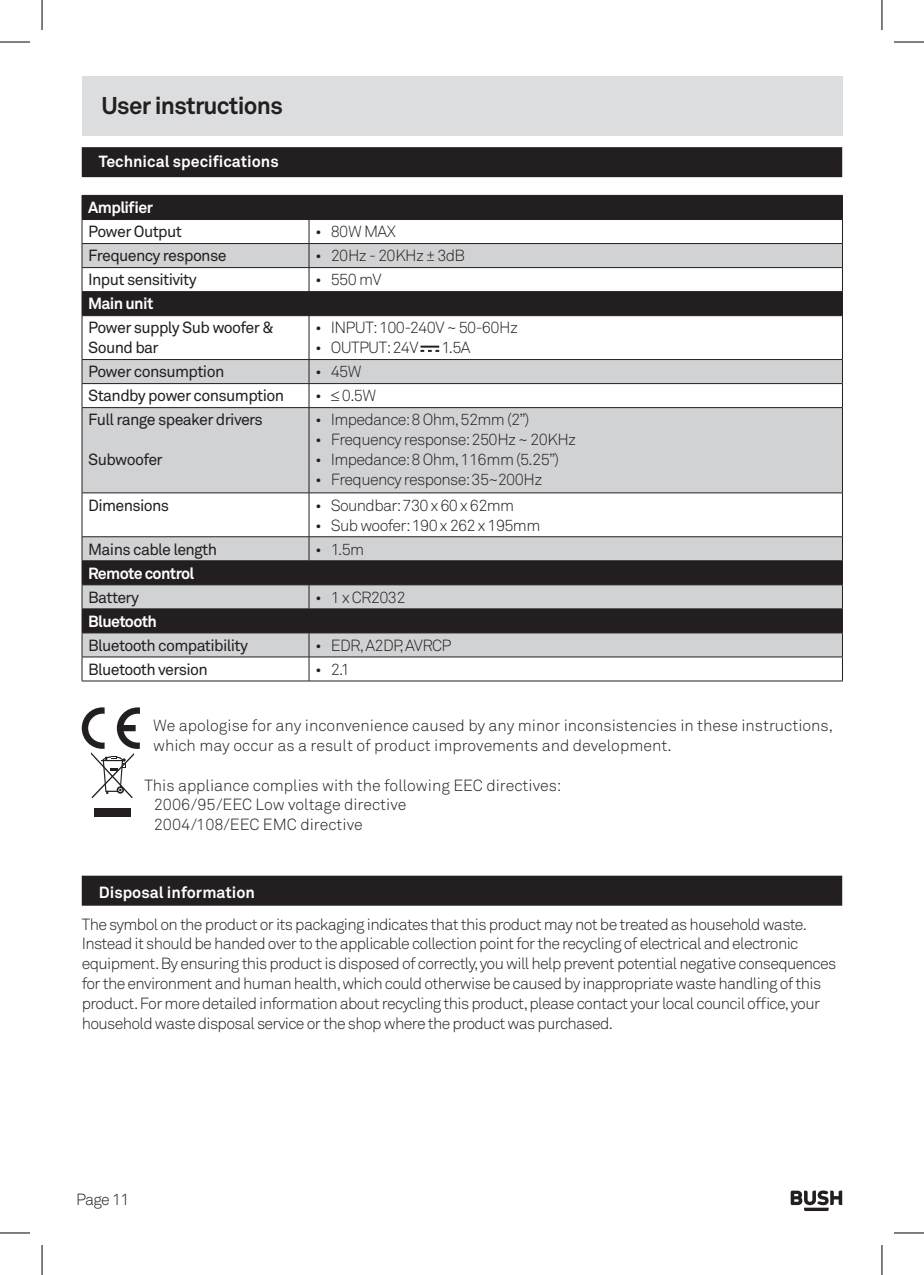
<style>
.page{position:relative;width:924px;height:1275px;background:#fff}
.page>*{position:absolute;margin:0;border:0;box-sizing:border-box;transform-origin:0 0}
.t1{font:700 24px "Akkurat Pro";letter-spacing:-.03em;color:#231f20}
.t2{font:300 16px/19.8px "Akkurat Pro";letter-spacing:-.04em;color:#231f20}
.t3{font:300 16px/19.8px "Akkurat Pro";color:#231f20}
.t4{font:16px/19.8px "Akkurat Pro";letter-spacing:-.04em;color:#231f20}
.t5{font:700 16px "Akkurat Pro";letter-spacing:-.005em;color:#fff}
.t6{font:700 16px "Akkurat Pro";letter-spacing:-.04em;color:#fff}
</style>
<div class="page">
<div style="left:82px;top:76px;width:759px;height:60px;background:#dcdddf"></div>
<svg style="left:790px;top:1190px;width:51px;height:21px"></svg>
<div style="left:82px;top:147px;width:759px;height:30px;background:#231f20"></div>
<div style="left:82px;top:875px;width:759px;height:30px;background:#231f20"></div>
<svg style="left:83px;top:196px;width:758px;height:47px;fill:#231f20"></svg>
<svg style="left:83px;top:244px;width:758px;height:412px;fill:#d1d2d4"></svg>
<svg style="left:83px;top:561px;width:758px;height:71px;fill:#231f20"></svg>
<hr style="left:82px;top:195px;width:227px;height:1px;background:#231f20">
<hr style="left:309px;top:195px;width:533px;height:1px;background:#231f20">
<hr style="left:82px;top:219px;width:227px;height:1px;background:#231f20">
<hr style="left:309px;top:219px;width:533px;height:1px;background:#231f20">
<hr style="left:82px;top:243px;width:227px;height:1px;background:#231f20">
<hr style="left:309px;top:243px;width:533px;height:1px;background:#231f20">
<hr style="left:82px;top:267px;width:227px;height:1px;background:#231f20">
<hr style="left:309px;top:267px;width:533px;height:1px;background:#231f20">
<svg style="left:308px;top:196px;width:1px;height:95px"></svg>
<hr style="left:82px;top:291px;width:227px;height:1px;background:#231f20">
<svg style="left:82px;top:196px;width:1px;height:119px"></svg>
<hr style="left:309px;top:291px;width:533px;height:1px;background:#231f20">
<svg style="left:841px;top:196px;width:1px;height:119px"></svg>
<hr style="left:82px;top:315px;width:227px;height:1px;background:#231f20">
<hr style="left:82px;top:316px;width:1px;height:43px;background:#231f20">
<hr style="left:309px;top:315px;width:533px;height:1px;background:#231f20">
<hr style="left:308px;top:316px;width:1px;height:43px;background:#231f20">
<hr style="left:841px;top:316px;width:1px;height:43px;background:#231f20">
<hr style="left:82px;top:359px;width:227px;height:1px;background:#231f20">
<hr style="left:309px;top:359px;width:533px;height:1px;background:#231f20">
<hr style="left:82px;top:383px;width:227px;height:1px;background:#231f20">
<svg style="left:82px;top:360px;width:1px;height:47px"></svg>
<hr style="left:309px;top:383px;width:533px;height:1px;background:#231f20">
<svg style="left:308px;top:360px;width:1px;height:47px"></svg>
<svg style="left:841px;top:360px;width:1px;height:25px"></svg>
<hr style="left:82px;top:407px;width:227px;height:1px;background:#231f20">
<hr style="left:82px;top:408px;width:1px;height:84px;background:#231f20">
<hr style="left:309px;top:407px;width:533px;height:1px;background:#231f20">
<hr style="left:308px;top:408px;width:1px;height:84px;background:#231f20">
<hr style="left:841px;top:408px;width:1px;height:84px;background:#231f20">
<hr style="left:82px;top:492px;width:227px;height:1px;background:#231f20">
<hr style="left:82px;top:493px;width:1px;height:43px;background:#231f20">
<hr style="left:309px;top:492px;width:533px;height:1px;background:#231f20">
<hr style="left:308px;top:493px;width:1px;height:43px;background:#231f20">
<hr style="left:841px;top:493px;width:1px;height:43px;background:#231f20">
<hr style="left:82px;top:536px;width:227px;height:1px;background:#231f20">
<hr style="left:309px;top:536px;width:533px;height:1px;background:#231f20">
<svg style="left:308px;top:537px;width:1px;height:23px"></svg>
<svg style="left:308px;top:585px;width:1px;height:23px"></svg>
<hr style="left:82px;top:608px;width:227px;height:1px;background:#231f20">
<hr style="left:309px;top:608px;width:533px;height:1px;background:#231f20">
<hr style="left:82px;top:632px;width:227px;height:1px;background:#231f20">
<hr style="left:309px;top:632px;width:533px;height:1px;background:#231f20">
<hr style="left:82px;top:656px;width:227px;height:1px;background:#231f20">
<hr style="left:309px;top:656px;width:533px;height:1px;background:#231f20">
<svg style="left:308px;top:633px;width:1px;height:47px"></svg>
<hr style="left:82px;top:680px;width:227px;height:1px;background:#231f20">
<hr style="left:309px;top:680px;width:533px;height:1px;background:#231f20">
<hr style="left:82px;top:560px;width:227px;height:1px;background:#231f20">
<svg style="left:82px;top:537px;width:1px;height:144px"></svg>
<hr style="left:309px;top:560px;width:533px;height:1px;background:#231f20">
<svg style="left:841px;top:537px;width:1px;height:144px"></svg>
<hr style="left:82px;top:584px;width:227px;height:1px;background:#231f20">
<hr style="left:309px;top:584px;width:533px;height:1px;background:#231f20">
<svg style="left:420px;top:346px;width:19px;height:6px"></svg>
<div style="left:94px;top:808px;width:37px;height:8px;background:#231f20"></div>
<svg style="left:82px;top:707px;width:58px;height:91px"></svg>
<hr style="left:0;top:42px;width:30px;height:1px;background:#000">
<hr style="left:893px;top:42px;width:30px;height:1px;background:#000">
<hr style="left:0;top:1232px;width:30px;height:1px;background:#000">
<hr style="left:893px;top:1232px;width:30px;height:1px;background:#000">
<hr style="left:42px;top:0;width:1px;height:30px;background:#000">
<hr style="left:42px;top:1245px;width:1px;height:30px;background:#000">
<hr style="left:881px;top:0;width:1px;height:30px;background:#000">
<hr style="left:881px;top:1245px;width:1px;height:30px;background:#000">
<h1 class="t1" style="left:102px;top:91px;width:183px">User instructions</h1>
<p class="t5" style="left:99px;top:151px;width:181px">Technical specifications</p>
<p class="t6" style="left:88px;top:198px;width:66px">Amplifier</p>
<p class="t4" style="left:88px;top:222px;width:95px">Power Output</p>
<p class="t2" style="left:315px;top:222px;width:82px">• 80W MAX</p>
<p class="t4" style="left:88px;top:246px;width:140px">Frequency response</p>
<p class="t2" style="left:315px;top:246px;width:151px">• 20Hz - 20KHz ± 3dB</p>
<p class="t4" style="left:88px;top:270px;width:110px">Input sensitivity</p>
<p class="t2" style="left:315px;top:270px;width:68px">• 550 mV</p>
<p class="t6" style="left:88px;top:294px;width:67px">Main unit</p>
<p class="t4" style="left:88px;top:318px;width:187px">Power supply Sub woofer &amp;<br>Sound bar</p>
<p class="t2" style="left:315px;top:318px;width:204px">• INPUT: 100-240V ~ 50-60Hz</p>
<p class="t2" style="left:315px;top:338px;width:105px">• OUTPUT: 24V</p>
<p class="t2" style="left:441px;top:338px;width:31px">1.5A</p>
<p class="t4" style="left:88px;top:362px;width:137px">Power consumption</p>
<p class="t2" style="left:315px;top:362px;width:48px">• 45W</p>
<p class="t4" style="left:88px;top:386px;width:197px">Standby power consumption</p>
<p class="t2" style="left:315px;top:386px;width:62px">• ≤ 0.5W</p>
<p class="t4" style="left:88px;top:410px;width:176px">Full range speaker drivers</p>
<p class="t4" style="left:88px;top:450px;width:76px">Subwoofer</p>
<p class="t2" style="left:315px;top:410px;width:216px">• Impedance: 8 Ohm, 52mm (2”)</p>
<p class="t2" style="left:315px;top:430px;width:262px">• Frequency response: 250Hz ~ 20KHz</p>
<p class="t2" style="left:315px;top:450px;width:245px">• Impedance: 8 Ohm, 116mm (5.25”)</p>
<p class="t2" style="left:315px;top:470px;width:228px">• Frequency response: 35~200Hz</p>
<p class="t4" style="left:88px;top:495px;width:82px">Dimensions</p>
<p class="t2" style="left:315px;top:495px;width:200px">• Soundbar: 730 x 60 x 62mm</p>
<p class="t2" style="left:315px;top:515px;width:226px">• Sub woofer: 190 x 262 x 195mm</p>
<p class="t4" style="left:88px;top:539px;width:130px">Mains cable length</p>
<p class="t2" style="left:315px;top:539px;width:51px">• 1.5m</p>
<p class="t6" style="left:88px;top:563px;width:108px">Remote control</p>
<p class="t4" style="left:88px;top:587px;width:52px">Battery</p>
<p class="t2" style="left:315px;top:587px;width:92px">• 1 x CR2032</p>
<p class="t6" style="left:88px;top:611px;width:70px">Bluetooth</p>
<p class="t4" style="left:88px;top:636px;width:161px">Bluetooth compatibility</p>
<p class="t2" style="left:315px;top:635px;width:138px">• EDR, A2DP, AVRCP</p>
<p class="t4" style="left:88px;top:660px;width:121px">Bluetooth version</p>
<p class="t2" style="left:315px;top:659px;width:36px">• 2.1</p>
<p class="t3" style="left:153px;top:716px;width:681px">We apologise for any inconvenience caused by any minor inconsistencies in these instructions, which may occur as a result of product improvements and development.</p>
<p class="t3" style="left:154px;top:775px;width:409px;text-indent:-9px">This appliance complies with the following EEC directives:<br>2006/95/EEC Low voltage directive<br>2004/108/EEC EMC directive</p>
<p class="t5" style="left:99px;top:882px;width:158px">Disposal information</p>
<p class="t2" style="left:82px;top:914px;width:755px">The symbol on the product or its packaging indicates that this product may not be treated as household waste.<br>Instead it should be handed over to the applicable collection point for the recycling of electrical and electronic equipment. By ensuring this product is disposed of correctly, you will help prevent potential negative consequences for the environment and human health, which could otherwise be caused by inappropriate waste handling of this product. For more detailed information about recycling this product, please contact your local council office, your household waste disposal service or the shop where the product was purchased.</p>
<p class="t2" style="left:76px;top:1189px;width:55px">Page 11</p>
</div>
